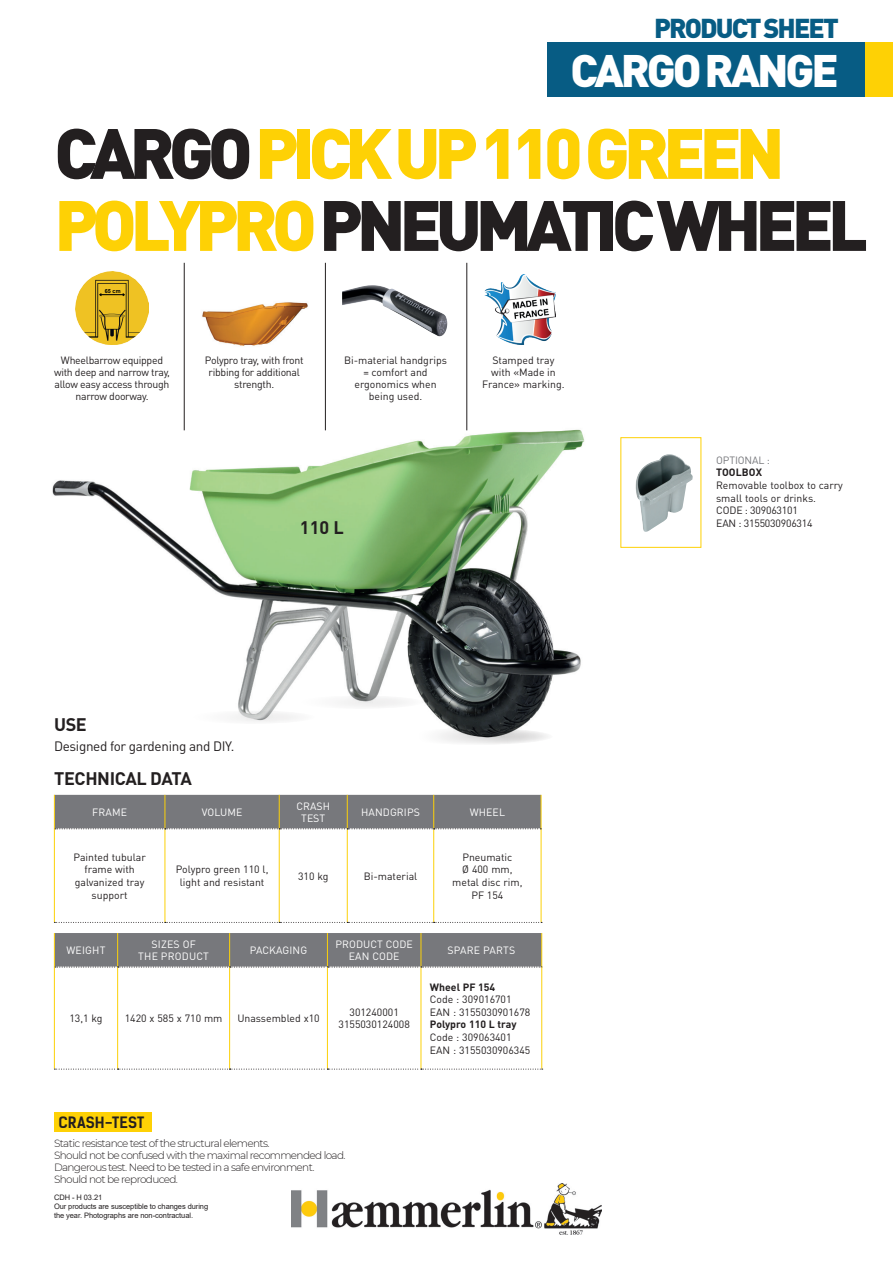
<style>
.page{position:relative;width:893px;height:1263px;background:#fff}
.page>*{position:absolute;margin:0;border:0;box-sizing:border-box;transform-origin:0 0}
.t1{font:900 70.05px/72px "DIN Pro";letter-spacing:-.09em;color:#fed105}
.t2{font:900 45px "DIN Pro";letter-spacing:-.07em;color:#fff}
.t3{font:900 27px "DIN Pro";letter-spacing:-.07em;color:#075c84}
.t4{font:700 18px "DIN Pro";letter-spacing:-.02em;color:#231f20}
.t5{font:700 15px "Kelson Sans";letter-spacing:.015em;color:#231f20}
.t6{font:13.5px "DIN Pro";letter-spacing:-.025em;color:#231f20}
.t7{font:10.5px/12.6px "DIN Pro";color:#231f20;text-align:center}
.t8{font:300 10.5px/12px "Montserrat";letter-spacing:-.06em;color:#231f20}
.t9{font:10.5px/12px "DIN Pro";letter-spacing:-.025em;color:#231f20;text-align:center}
.t10{font:10.5px/12.6px "DIN Pro";letter-spacing:.01em;color:#fff;text-align:center}
.t11{font:700 10.5px "DIN Pro";color:#231f20}
.t12{font:10.5px "DIN Pro";letter-spacing:-.01em;color:#77787c}
.t13{font:7.5px/9px "Arial";letter-spacing:-.01em;color:#231f20}
.t14{font:700 5.55px "Arial";color:#000001}
.s1{color:#231f20}
</style>
<div class="page">
<img style="left:292px;top:1183px;width:309px;height:52px">
<hr style="left:541px;top:795px;width:1px;height:34px;background:#fcd109">
<hr style="left:54px;top:829px;width:1px;height:93px;background:#fcd109">
<hr style="left:165px;top:829px;width:1px;height:93px;background:#fcd109">
<hr style="left:279px;top:829px;width:1px;height:93px;background:#fcd109">
<hr style="left:347px;top:829px;width:1px;height:93px;background:#fcd109">
<hr style="left:433px;top:829px;width:1px;height:93px;background:#fcd109">
<hr style="left:541px;top:829px;width:1px;height:93px;background:#fcd109">
<div style="left:54px;top:795px;width:487px;height:34px;background:#77787c"></div>
<svg style="left:54px;top:922px;width:488px;height:1px"></svg>
<div style="left:54px;top:1113px;width:98px;height:19px;background:#fed105"></div>
<hr style="left:54px;top:967px;width:1px;height:102px;background:#fcd109">
<svg style="left:54px;top:933px;width:488px;height:35px;background:#7c7c7e"></svg>
<hr style="left:117px;top:967px;width:1px;height:102px;background:#fcd109">
<hr style="left:327px;top:967px;width:1px;height:102px;background:#fcd109">
<hr style="left:229px;top:967px;width:1px;height:102px;background:#fcd109">
<hr style="left:421px;top:967px;width:1px;height:102px;background:#fcd109">
<hr style="left:541px;top:967px;width:1px;height:102px;background:#fcd109">
<svg style="left:54px;top:1069px;width:489px;height:1px"></svg>
<div style="left:547px;top:43px;width:346px;height:54px;background:#075c84"></div>
<div style="left:865px;top:43px;width:28px;height:54px;background:#fed105"></div>
<img style="left:52px;top:426px;width:533px;height:303px">
<svg style="left:397px;top:728px;width:156px;height:17px"></svg>
<svg style="left:185px;top:710px;width:132px;height:14px"></svg>
<svg style="left:293px;top:695px;width:132px;height:14px"></svg>
<div style="left:620px;top:437px;width:81px;height:111px;border:1px solid #fed105"></div>
<img style="left:635px;top:454px;width:58px;height:78px">
<img style="left:202px;top:302px;width:106px;height:44px">
<img style="left:342px;top:285px;width:105px;height:51px">
<hr style="left:325px;top:263px;width:1px;height:167px;background:#231f20">
<hr style="left:467px;top:263px;width:1px;height:167px;background:#231f20">
<img style="left:75px;top:271px;width:74px;height:74px">
<svg style="left:99px;top:293px;width:26px;height:3px"></svg>
<hr style="left:184px;top:263px;width:1px;height:167px;background:#231f20">
<img style="left:484px;top:275px;width:72px;height:70px">
<h3 class="t3" style="left:654px;top:10px;width:186px">PRODUCT SHEET</h3>
<h2 class="t2" style="left:571px;top:40px;width:270px">CARGO RANGE</h2>
<h1 class="t1" style="left:54px;top:115px;width:815px"><span class="s1">CARGO</span> PICK UP 110 GREEN<br>POLYPRO <span class="s1">PNEUMATIC WHEEL</span></h1>
<p class="t14" style="left:105px;top:287px;width:17px">65 cm</p>
<p class="t9" style="left:54px;top:354px;width:118px">Wheelbarrow equipped with deep and narrow tray, allow easy access through narrow doorway.</p>
<p class="t9" style="left:205px;top:354px;width:100px">Polypro tray, with front ribbing for additional strength.</p>
<p class="t7" style="left:344px;top:354px;width:104px;line-height:12px">Bi-material handgrips = comfort and ergonomics when being used.</p>
<p class="t7" style="left:482px;top:354px;width:84px;line-height:12px">Stamped tray with «Made in<br>France» marking.</p>
<h3 class="t4" style="left:300px;top:515px;width:45px">110 L</h3>
<h3 class="t4" style="left:54px;top:712px;width:34px">USE</h3>
<p class="t6" style="left:54px;top:737px;width:182px">Designed for gardening and DIY.</p>
<h3 class="t4" style="left:54px;top:766px;width:139px">TECHNICAL DATA</h3>
<p class="t10" style="left:92px;top:805px;width:36px">FRAME</p>
<p class="t10" style="left:202px;top:805px;width:42px">VOLUME</p>
<p class="t10" style="left:296px;top:799px;width:35px">CRASH<br>TEST</p>
<p class="t10" style="left:361px;top:805px;width:60px">HANDGRIPS</p>
<p class="t10" style="left:470px;top:805px;width:37px">WHEEL</p>
<p class="t7" style="left:74px;top:850px;width:74px">Painted tubular frame with galvanized tray support</p>
<p class="t7" style="left:452px;top:850px;width:72px">Pneumatic<br>Ø 400 mm, metal disc rim,<br>PF 154</p>
<p class="t7" style="left:176px;top:863px;width:94px">Polypro green 110 l, light and resistant</p>
<p class="t7" style="left:298px;top:869px;width:32px">310 kg</p>
<p class="t7" style="left:364px;top:869px;width:55px">Bi-material</p>
<p class="t10" style="left:66px;top:943px;width:41px">WEIGHT</p>
<p class="t10" style="left:138px;top:937px;width:72px">SIZES OF<br>THE PRODUCT</p>
<p class="t10" style="left:250px;top:943px;width:59px">PACKAGING</p>
<p class="t10" style="left:335px;top:937px;width:79px">PRODUCT CODE<br>EAN CODE</p>
<p class="t10" style="left:447px;top:943px;width:69px">SPARE PARTS</p>
<p class="t7" style="left:69px;top:1011px;width:35px">13,1 kg</p>
<p class="t7" style="left:125px;top:1011px;width:99px">1420 x 585 x 710 mm</p>
<p class="t7" style="left:237px;top:1011px;width:84px">Unassembled x10</p>
<p class="t7" style="left:339px;top:1005px;width:73px">301240001<br>3155030124008</p>
<p class="t11" style="left:430px;top:980px;width:67px">Wheel PF 154</p>
<p class="t7" style="left:430px;top:993px;width:102px;text-align:left">Code : 309016701<br>EAN : 3155030901678</p>
<p class="t11" style="left:430px;top:1017px;width:88px">Polypro 110 L tray</p>
<p class="t7" style="left:430px;top:1030px;width:102px;text-align:left">Code : 309063401<br>EAN : 3155030906345</p>
<h3 class="t5" style="left:58px;top:1113px;width:88px">CRASH-TEST</h3>
<p class="t8" style="left:54px;top:1137px;width:293px">Static resistance test of the structural elements.<br>Should not be confused with the maximal recommended load.<br>Dangerous test. Need to be tested in a safe environment.<br>Should not be reproduced.</p>
<p class="t13" style="left:54px;top:1193px;width:156px">CDH - H 03.21<br>Our products are susceptible to changes during the year. Photographs are non-contractual.</p>
<p class="t12" style="left:716px;top:453px;width:55px">OPTIONAL :</p>
<p class="t11" style="left:716px;top:465px;width:47px">TOOLBOX</p>
<p class="t7" style="left:716px;top:478px;width:128px;text-align:left">Removable toolbox to carry small tools or drinks.<br>CODE : 309063101<br>EAN : 3155030906314</p>
</div>
